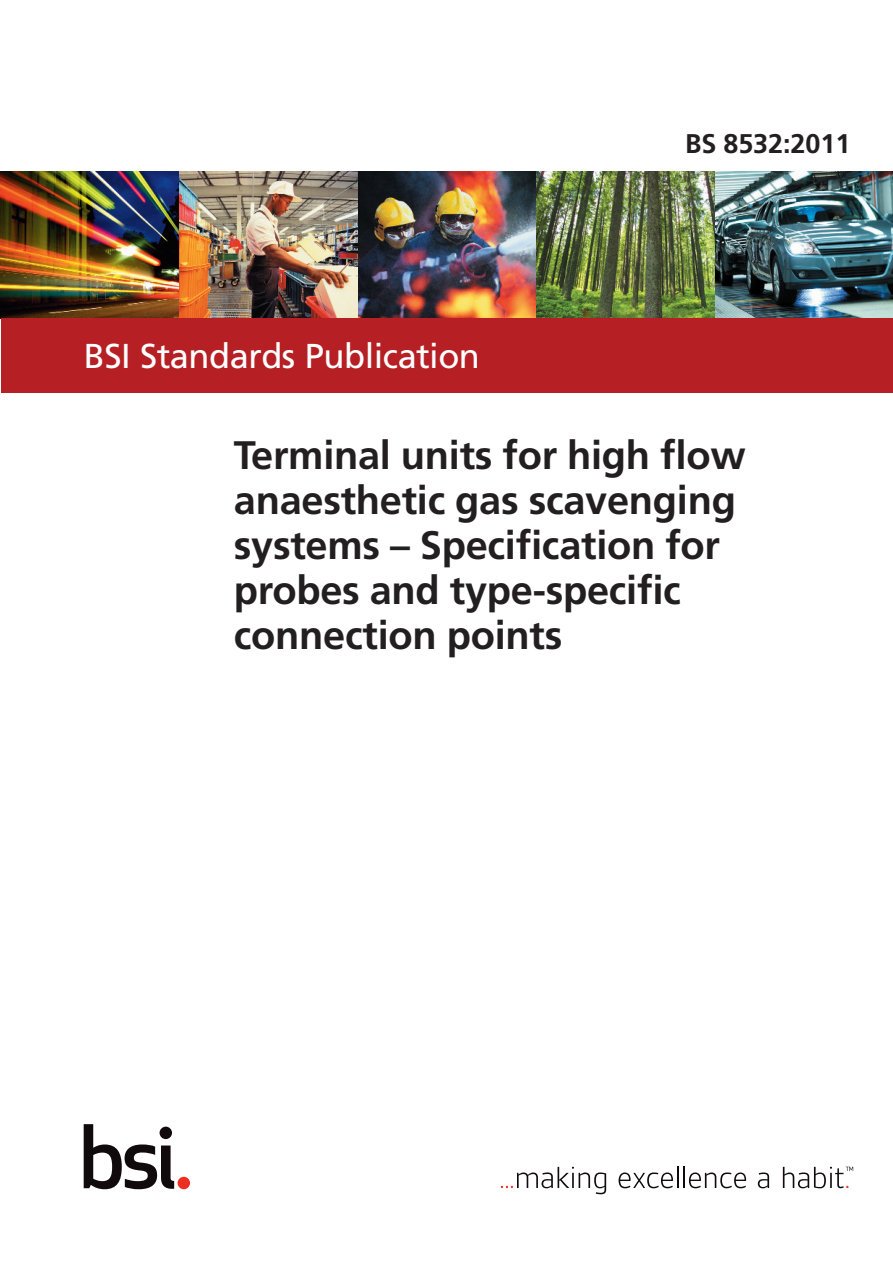
<style>
.page{position:relative;width:893px;height:1263px;background:#fff}
.page>*{position:absolute;margin:0;border:0;box-sizing:border-box;transform-origin:0 0}
.t1{font:700 39.75px/45px "Frutiger";letter-spacing:-.005em;color:#231f20}
.t2{font:34.5px "Frutiger LT Std";letter-spacing:-.015em;color:#fff}
.t3{font:700 27px "Frutiger";letter-spacing:-.005em;color:#231f20}
</style>
<div class="page">
<img style="left:1px;top:172px;width:179px;height:146px">
<img style="left:180px;top:172px;width:178px;height:146px">
<img style="left:358px;top:172px;width:179px;height:146px">
<img style="left:537px;top:172px;width:178px;height:146px">
<img style="left:715px;top:172px;width:178px;height:146px">
<div style="left:1px;top:318px;width:892px;height:74px;background:#b62024"></div>
<svg style="left:501px;top:1166px;width:105px;height:28px"></svg>
<svg style="left:618px;top:1166px;width:60px;height:22px"></svg>
<hr style="left:683px;top:1166px;width:2px;height:21px;background:#110a0c">
<svg style="left:689px;top:1172px;width:57px;height:16px"></svg>
<svg style="left:757px;top:1172px;width:12px;height:16px"></svg>
<svg style="left:782px;top:1166px;width:71px;height:22px"></svg>
<svg style="left:84px;top:1124px;width:90px;height:65px"></svg>
<svg style="left:177px;top:1176px;width:13px;height:13px"></svg>
<p class="t2" style="left:84px;top:336px;width:397px">BSI Standards Publication</p>
<p class="t3" style="left:685px;top:132px;width:167px">BS 8532:2011</p>
<p class="t1" style="left:234px;top:435px;width:513px">Terminal units for high flow anaesthetic gas scavenging systems – Specification for probes and type-specific connection points</p>
</div>
